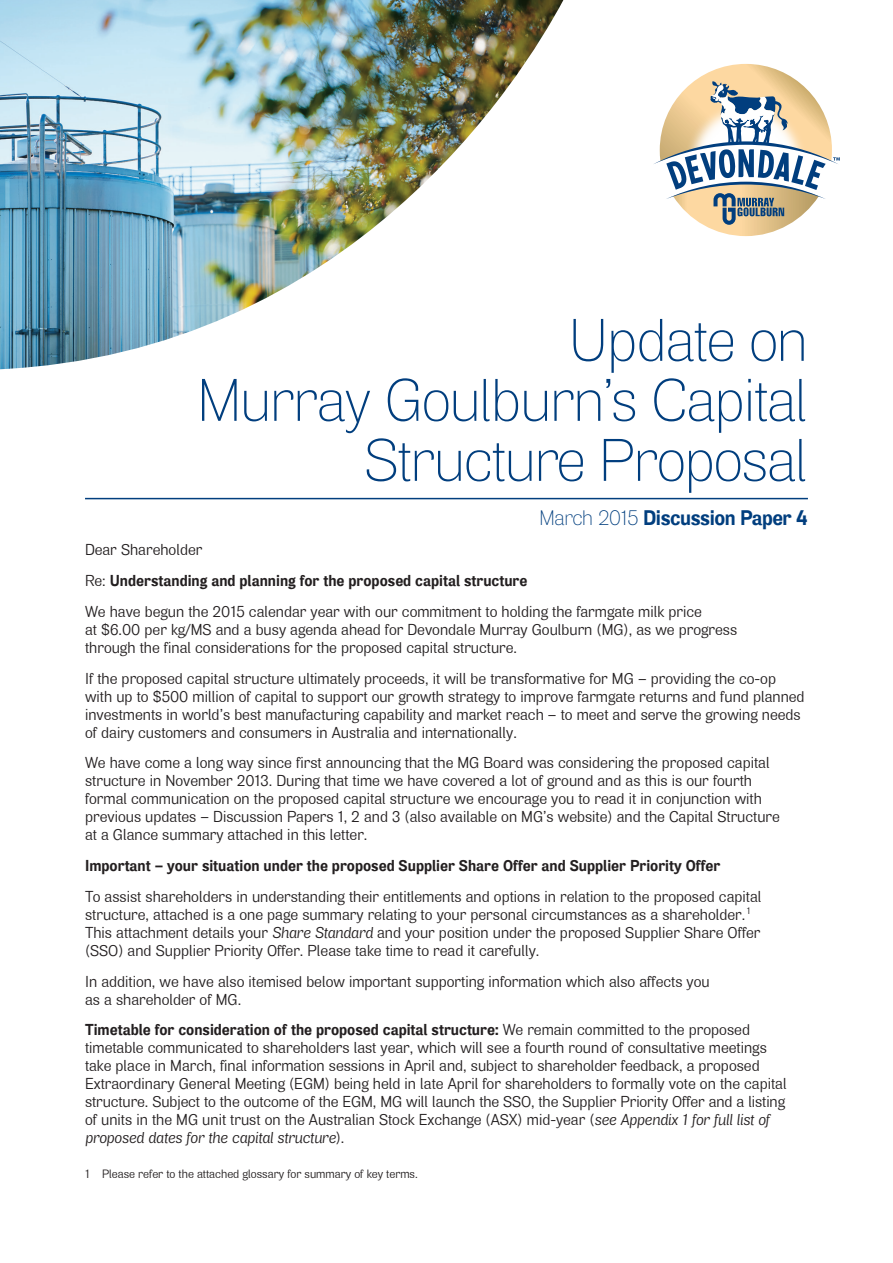
<style>
.page{position:relative;width:893px;height:1263px;background:#fff}
.page>*{position:absolute;margin:0;border:0;box-sizing:border-box;transform-origin:0 0}
.Cover_title{font:200 60px/60px "Air";letter-spacing:-.02em;color:#013e7e;text-align:right}
._10_5_12pt{font:700 21px "Air";letter-spacing:-.02em;color:#013e7e}
._10_5_12pt-2{font:15.75px/18px "Air";color:#231f20}
._10_5_12pt-3{font:700 15.75px "Air";color:#231f20}
.Footnote___8_10pt{font:12px "Air";color:#231f20}
.s1{font-weight:200}
.s2{font-weight:400}
.s3{font-style:italic}
.s4{font-weight:700}
</style>
<div class="page">
<img style="left:0;top:0;width:563px;height:369px">
<hr style="left:85px;top:498px;width:723px;height:1px;background:#013e7e">
<svg style="left:654px;top:64px;width:186px;height:172px"></svg>
<p class="Cover_title" style="left:197px;top:311px;width:612px">Update on<br>Murray Goulburn’s Capital<br>Structure Proposal</p>
<p class="_10_5_12pt" style="left:540px;top:505px;width:270px"><span class="s1">March 2015</span> Discussion Paper 4</p>
<p class="_10_5_12pt-2" style="left:85px;top:541px;width:119px">Dear Shareholder</p>
<p class="_10_5_12pt-3" style="left:85px;top:571px;width:444px"><span class="s2">Re:</span> Understanding and planning for the proposed capital structure</p>
<p class="_10_5_12pt-2" style="left:85px;top:603px;width:654px">We have begun the 2015 calendar year with our commitment to holding the farmgate milk price<br>at $6.00 per kg/MS and a busy agenda ahead for Devondale Murray Goulburn (MG), as we progress through the final considerations for the proposed capital structure.</p>
<p class="_10_5_12pt-2" style="left:85px;top:669px;width:721px">If the proposed capital structure ultimately proceeds, it will be transformative for MG – providing the co-op with up to $500 million of capital to support our growth strategy to improve farmgate returns and fund planned investments in world’s best manufacturing capability and market reach – to meet and serve the growing needs of dairy customers and consumers in Australia and internationally.</p>
<p class="_10_5_12pt-2" style="left:85px;top:754px;width:696px">We have come a long way since first announcing that the MG Board was considering the proposed capital structure in November 2013. During that time we have covered a lot of ground and as this is our fourth formal communication on the proposed capital structure we encourage you to read it in conjunction with previous updates – Discussion Papers 1, 2 and 3 (also available on MG’s website) and the Capital Structure at a Glance summary attached in this letter.</p>
<p class="_10_5_12pt-3" style="left:85px;top:856px;width:637px">Important – your situation under the proposed Supplier Share Offer and Supplier Priority Offer</p>
<p class="_10_5_12pt-2" style="left:85px;top:888px;width:678px">To assist shareholders in understanding their entitlements and options in relation to the proposed capital structure, attached is a one page summary relating to your personal circumstances as a shareholder. <sup>1<br></sup>This attachment details your <span class="s3">Share Standard</span> and your position under the proposed Supplier Share Offer (SSO) and Supplier Priority Offer. Please take time to read it carefully.</p>
<p class="_10_5_12pt-2" style="left:85px;top:972px;width:626px">In addition, we have also itemised below important supporting information which also affects you as a shareholder of MG.</p>
<p class="_10_5_12pt-2" style="left:85px;top:1021px;width:703px"><span class="s4">Timetable for consideration of the proposed capital structure:</span> We remain committed to the proposed timetable communicated to shareholders last year, which will see a fourth round of consultative meetings take place in March, final information sessions in April and, subject to shareholder feedback, a proposed Extraordinary General Meeting (EGM) being held in late April for shareholders to formally vote on the capital structure. Subject to the outcome of the EGM, MG will launch the SSO, the Supplier Priority Offer and a listing of units in the MG unit trust on the Australian Stock Exchange (ASX) mid-year (<span class="s3">see Appendix 1 for full list of proposed dates for the capital structure</span>).</p>
<p class="Footnote___8_10pt" style="left:85px;top:1166px;width:334px">1 Please refer to the attached glossary for summary of key terms.</p>
</div>
